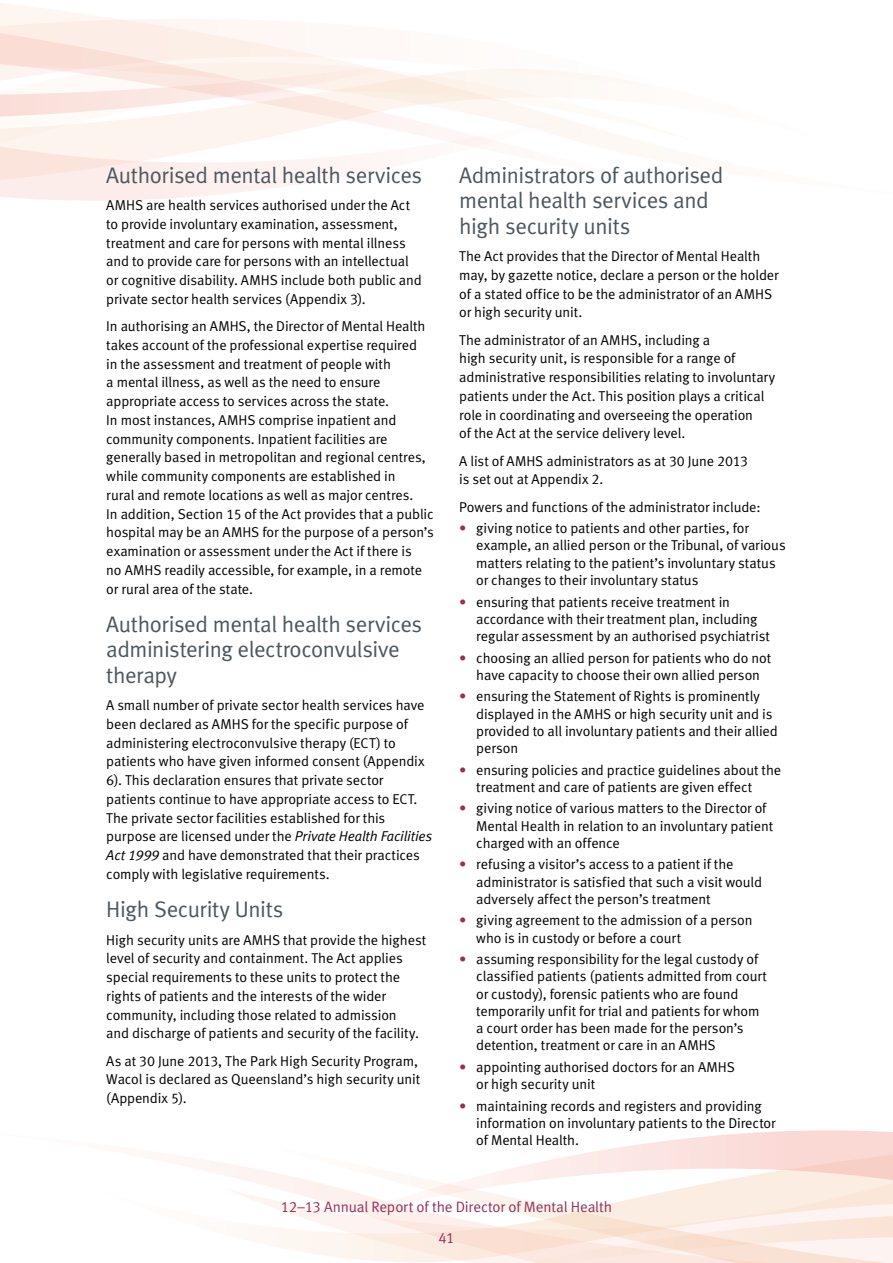
<style>
.page{position:relative;width:893px;height:1263px;background:#fff}
.page>*{position:absolute;margin:0;border:0;box-sizing:border-box;transform-origin:0 0}
.t1{font:22.5px/25.5px "Meta Normal LF";letter-spacing:-.02em;color:#4c575d}
.t2{font:15px "Meta Normal LF";letter-spacing:-.01em;color:#92315a}
.t3{font:14.25px/18.8px "Meta Normal LF";letter-spacing:-.005em;color:#000}
.s1{font-style:italic}
.s2{color:#92315a}
</style>
<div class="page">
<svg style="left:159px;top:1130px;width:734px;height:110px"></svg>
<svg style="left:249px;top:1141px;width:644px;height:122px"></svg>
<svg style="left:1px;top:190px;width:254px;height:11px;fill:#fcedeb"></svg>
<svg style="left:1px;top:3px;width:640px;height:187px"></svg>
<svg style="left:0;top:3px;width:1px;height:194px"></svg>
<h1 class="t1" style="left:106px;top:162px;width:317px">Authorised mental health services</h1>
<p class="t3" style="left:106px;top:196px;width:317px">AMHS are health services authorised under the Act to provide involuntary examination, assessment, treatment and care for persons with mental illness and to provide care for persons with an intellectual or cognitive disability. AMHS include both public and private sector health services (Appendix 3).</p>
<p class="t3" style="left:106px;top:317px;width:329px">In authorising an AMHS, the Director of Mental Health takes account of the professional expertise required<br>in the assessment and treatment of people with<br>a mental illness, as well as the need to ensure appropriate access to services across the state.<br>In most instances, AMHS comprise inpatient and community components. Inpatient facilities are generally based in metropolitan and regional centres, while community components are established in<br>rural and remote locations as well as major centres.<br>In addition, Section 15 of the Act provides that a public hospital may be an AMHS for the purpose of a person’s examination or assessment under the Act if there is<br>no AMHS readily accessible, for example, in a remote or rural area of the state.</p>
<h1 class="t1" style="left:106px;top:611px;width:317px">Authorised mental health services administering electroconvulsive therapy</h1>
<p class="t3" style="left:106px;top:696px;width:327px">A small number of private sector health services have been declared as AMHS for the specific purpose of administering electroconvulsive therapy (ECT) to patients who have given informed consent (Appendix 6). This declaration ensures that private sector patients continue to have appropriate access to ECT.<br>The private sector facilities established for this purpose are licensed under the <span class="s1">Private Health Facilities Act 1999</span> and have demonstrated that their practices comply with legislative requirements.</p>
<h1 class="t1" style="left:106px;top:896px;width:179px">High Security Units</h1>
<p class="t3" style="left:106px;top:930px;width:321px">High security units are AMHS that provide the highest level of security and containment. The Act applies special requirements to these units to protect the rights of patients and the interests of the wider community, including those related to admission<br>and discharge of patients and security of the facility.</p>
<p class="t3" style="left:106px;top:1051px;width:315px">As at 30 June 2013, The Park High Security Program,<br>Wacol is declared as Queensland’s high security unit (Appendix 5).</p>
<h1 class="t1" style="left:459px;top:162px;width:266px">Administrators of authorised mental health services and high security units</h1>
<p class="t3" style="left:459px;top:247px;width:321px">The Act provides that the Director of Mental Health may, by gazette notice, declare a person or the holder of a stated office to be the administrator of an AMHS or high security unit.</p>
<p class="t3" style="left:459px;top:330px;width:318px">The administrator of an AMHS, including a<br>high security unit, is responsible for a range of administrative responsibilities relating to involuntary patients under the Act. This position plays a critical role in coordinating and overseeing the operation<br>of the Act at the service delivery level.</p>
<p class="t3" style="left:459px;top:451px;width:290px">A list of AMHS administrators as at 30 June 2013 is set out at Appendix 2.</p>
<p class="t3" style="left:459px;top:497px;width:303px">Powers and functions of the administrator include:</p>
<p class="t3" style="left:476px;top:519px;width:311px;line-height:17.2px;text-indent:-17px"><span class="s2">•</span> giving notice to patients and other parties, for example, an allied person or the Tribunal, of various matters relating to the patient’s involuntary status or changes to their involuntary status</p>
<p class="t3" style="left:476px;top:593px;width:295px;line-height:17.2px;text-indent:-17px"><span class="s2">•</span> ensuring that patients receive treatment in accordance with their treatment plan, including regular assessment by an authorised psychiatrist</p>
<p class="t3" style="left:459px;top:649px;width:313px;line-height:17.2px;text-align:center"><span class="s2">•</span> choosing an allied person for patients who do not have capacity to choose their own allied person</p>
<p class="t3" style="left:476px;top:687px;width:303px;line-height:17.2px;text-indent:-17px"><span class="s2">•</span> ensuring the Statement of Rights is prominently displayed in the AMHS or high security unit and is provided to all involuntary patients and their allied person</p>
<p class="t3" style="left:476px;top:761px;width:306px;line-height:17.2px;text-indent:-17px"><span class="s2">•</span> ensuring policies and practice guidelines about the treatment and care of patients are given effect</p>
<p class="t3" style="left:476px;top:800px;width:298px;line-height:17.2px;text-indent:-17px"><span class="s2">•</span> giving notice of various matters to the Director of<br>Mental Health in relation to an involuntary patient charged with an offence</p>
<p class="t3" style="left:476px;top:856px;width:287px;line-height:17.2px;text-indent:-17px"><span class="s2">•</span> refusing a visitor’s access to a patient if the administrator is satisfied that such a visit would adversely affect the person’s treatment</p>
<p class="t3" style="left:476px;top:912px;width:278px;line-height:17.2px;text-indent:-17px"><span class="s2">•</span> giving agreement to the admission of a person who is in custody or before a court</p>
<p class="t3" style="left:476px;top:950px;width:292px;line-height:17.2px;text-indent:-17px"><span class="s2">•</span> assuming responsibility for the legal custody of classified patients (patients admitted from court or custody), forensic patients who are found temporarily unfit for trial and patients for whom a court order has been made for the person’s detention, treatment or care in an AMHS</p>
<p class="t3" style="left:476px;top:1058px;width:260px;line-height:17.2px;text-indent:-17px"><span class="s2">•</span> appointing authorised doctors for an AMHS or high security unit</p>
<p class="t3" style="left:476px;top:1097px;width:301px;line-height:17.2px;text-indent:-17px"><span class="s2">•</span> maintaining records and registers and providing information on involuntary patients to the Director of Mental Health.</p>
<p class="t2" style="left:281px;top:1198px;width:333px">12–13 Annual Report of the Director of Mental Health</p>
<p class="t2" style="left:438px;top:1229px;width:17px">41</p>
</div>
